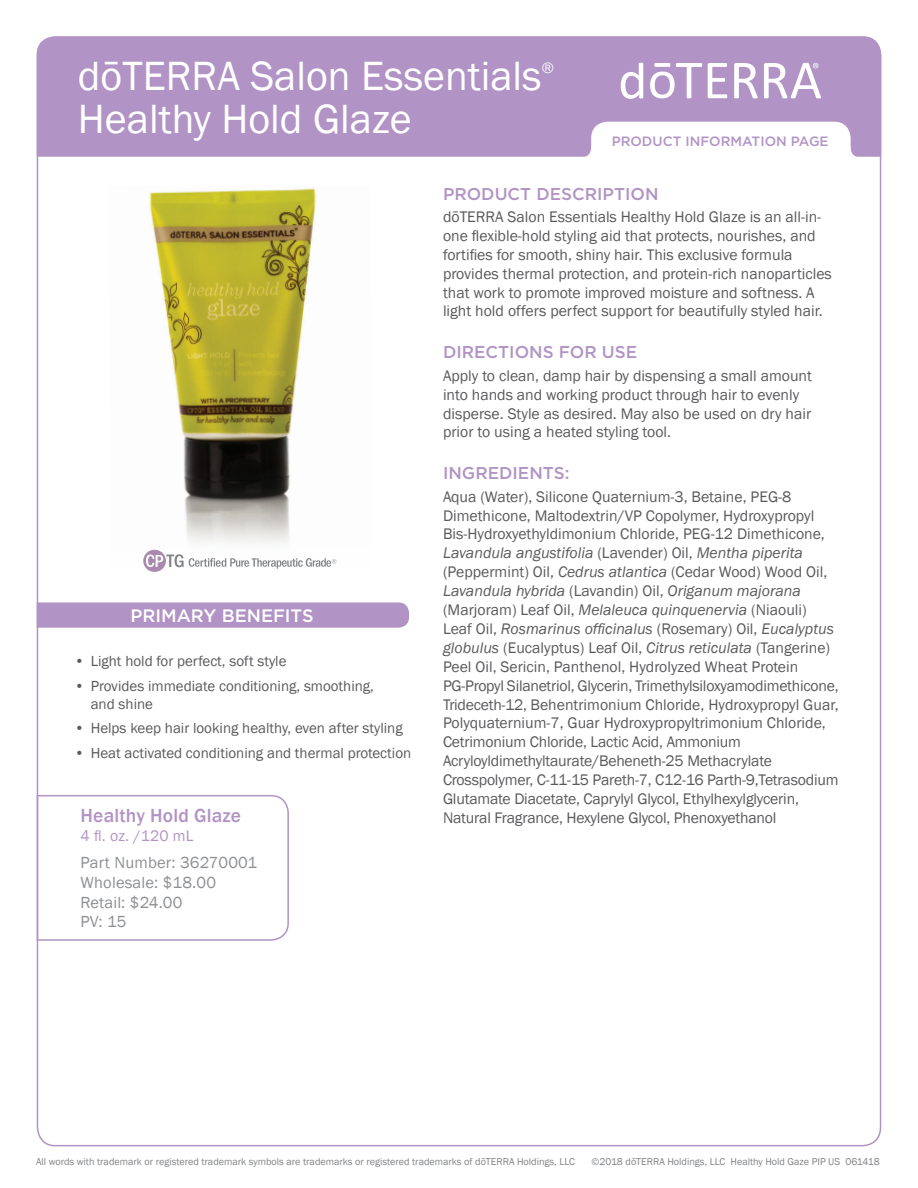
<style>
.page{position:relative;width:918px;height:1188px;background:#fff}
.page>*{position:absolute;margin:0;border:0;box-sizing:border-box;transform-origin:0 0}
.t1{font:42px "Franklin Gothic";color:#fff}
.Tag_H1{font:500 19.5px "Franklin Gothic";letter-spacing:.01em;color:#b194c5}
.t2{font:500 18px "Gotham";color:#fff}
.Purple_Headers{font:500 17.1px "Gotham";color:#b194c5}
.Tag_details{font:16.5px "Franklin Gothic";letter-spacing:.01em;color:#8d8f92}
.Body{font:15.75px/18.9px "Franklin Gothic";color:#5a5a5d}
.Tag_H2{font:15.75px "Franklin Gothic";letter-spacing:.01em;color:#b194c5}
.t3{font:15.75px "Franklin Gothic";color:#fff}
.t4{font:15px/18px "Franklin Gothic";color:#5a5a5d}
.t5{font:500 13.5px "Gotham";color:#b194c5}
.t6{font:10.2px "Franklin Gothic";color:#808285}
.s1{font-style:italic}
</style>
<div class="page">
<div style="left:37px;top:36px;width:844px;height:121px;background:#b194c5"></div>
<svg style="left:734px;top:63px;width:24px;height:35px"></svg>
<svg style="left:708px;top:63px;width:19px;height:35px"></svg>
<svg style="left:650px;top:63px;width:52px;height:35px"></svg>
<svg style="left:621px;top:63px;width:22px;height:36px"></svg>
<svg style="left:764px;top:63px;width:57px;height:35px"></svg>
<svg style="left:581px;top:122px;width:280px;height:35px"></svg>
<img style="left:143px;top:188px;width:194px;height:383px">
<svg style="left:37px;top:602px;width:372px;height:26px;background:#b397c6"></svg>
<svg style="left:36px;top:794px;width:253px;height:147px"></svg>
<p class="t1" style="left:78px;top:50px;width:465px">dōTERRA Salon Essentials</p>
<p class="t3" style="left:542px;top:58px;width:14px">®</p>
<p class="t1" style="left:78px;top:93px;width:335px">Healthy Hold Glaze</p>
<p class="t5" style="left:612px;top:132px;width:218px">PRODUCT INFORMATION PAGE</p>
<p class="t2" style="left:130px;top:604px;width:185px">PRIMARY BENEFITS</p>
<p class="t4" style="left:75px;top:652px;width:214px">• Light hold for perfect, soft style</p>
<p class="t4" style="left:91px;top:677px;width:285px;text-indent:-16px">• Provides immediate conditioning, smoothing, and shine</p>
<p class="t4" style="left:75px;top:720px;width:330px">• Helps keep hair looking healthy, even after styling</p>
<p class="t4" style="left:75px;top:745px;width:338px">• Heat activated conditioning and thermal protection</p>
<p class="Tag_H1" style="left:81px;top:803px;width:162px">Healthy Hold Glaze</p>
<p class="Tag_H2" style="left:81px;top:826px;width:115px">4 fl. oz. /120 mL</p>
<p class="Tag_details" style="left:81px;top:852px;width:178px">Part Number: 36270001</p>
<p class="Tag_details" style="left:81px;top:872px;width:137px">Wholesale: $18.00</p>
<p class="Tag_details" style="left:81px;top:892px;width:103px">Retail: $24.00</p>
<p class="Tag_details" style="left:81px;top:912px;width:47px">PV: 15</p>
<p class="Purple_Headers" style="left:443px;top:182px;width:217px">PRODUCT DESCRIPTION</p>
<p class="Body" style="left:443px;top:208px;width:390px">dōTERRA Salon Essentials Healthy Hold Glaze is an all-in&shy;one flexible-hold styling aid that protects, nourishes, and fortifies for smooth, shiny hair. This exclusive formula provides thermal protection, and protein-rich nanoparticles that work to promote improved moisture and softness. A light hold offers perfect support for beautifully styled hair.</p>
<p class="Purple_Headers" style="left:443px;top:341px;width:196px">DIRECTIONS FOR USE</p>
<p class="Body" style="left:443px;top:366px;width:370px">Apply to clean, damp hair by dispensing a small amount into hands and working product through hair to evenly disperse. Style as desired. May also be used on dry hair prior to using a heated styling tool.</p>
<p class="Purple_Headers" style="left:443px;top:462px;width:128px">INGREDIENTS:</p>
<p class="Body" style="left:443px;top:487px;width:397px">Aqua (Water), Silicone Quaternium-3, Betaine, PEG-8<br>Dimethicone, Maltodextrin/VP Copolymer, Hydroxypropyl Bis-Hydroxyethyldimonium Chloride, PEG-12 Dimethicone, <span class="s1">Lavandula angustifolia</span> (Lavender) Oil, <span class="s1">Mentha piperita </span>(Peppermint) Oil, <span class="s1">Cedrus atlantica</span> (Cedar Wood) Wood Oil, <span class="s1">Lavandula hybrida</span> (Lavandin) Oil, <span class="s1">Origanum majorana </span>(Marjoram) Leaf Oil, <span class="s1">Melaleuca quinquenervia</span> (Niaouli)<br>Leaf Oil, <span class="s1">Rosmarinus officinalus</span> (Rosemary) Oil, <span class="s1">Eucalyptus globulus</span> (Eucalyptus) Leaf Oil, <span class="s1">Citrus reticulata</span> (Tangerine)<br>Peel Oil, Sericin, Panthenol, Hydrolyzed Wheat Protein PG-Propyl Silanetriol, Glycerin, Trimethylsiloxyamodimethicone, Trideceth-12, Behentrimonium Chloride, Hydroxypropyl Guar, Polyquaternium-7, Guar Hydroxypropyltrimonium Chloride, Cetrimonium Chloride, Lactic Acid, Ammonium Acryloyldimethyltaurate/Beheneth-25 Methacrylate Crosspolymer, C-11-15 Pareth-7, C12-16 Parth-9,Tetrasodium Glutamate Diacetate, Caprylyl Glycol, Ethylhexylglycerin, Natural Fragrance, Hexylene Glycol, Phenoxyethanol</p>
<p class="t6" style="left:36px;top:1155px;width:540px">All words with trademark or registered trademark symbols are trademarks or registered trademarks of dōTERRA Holdings, LLC</p>
<p class="t6" style="left:592px;top:1155px;width:290px">©2018 dōTERRA Holdings, LLC Healthy Hold Gaze PIP US 061418</p>
</div>
